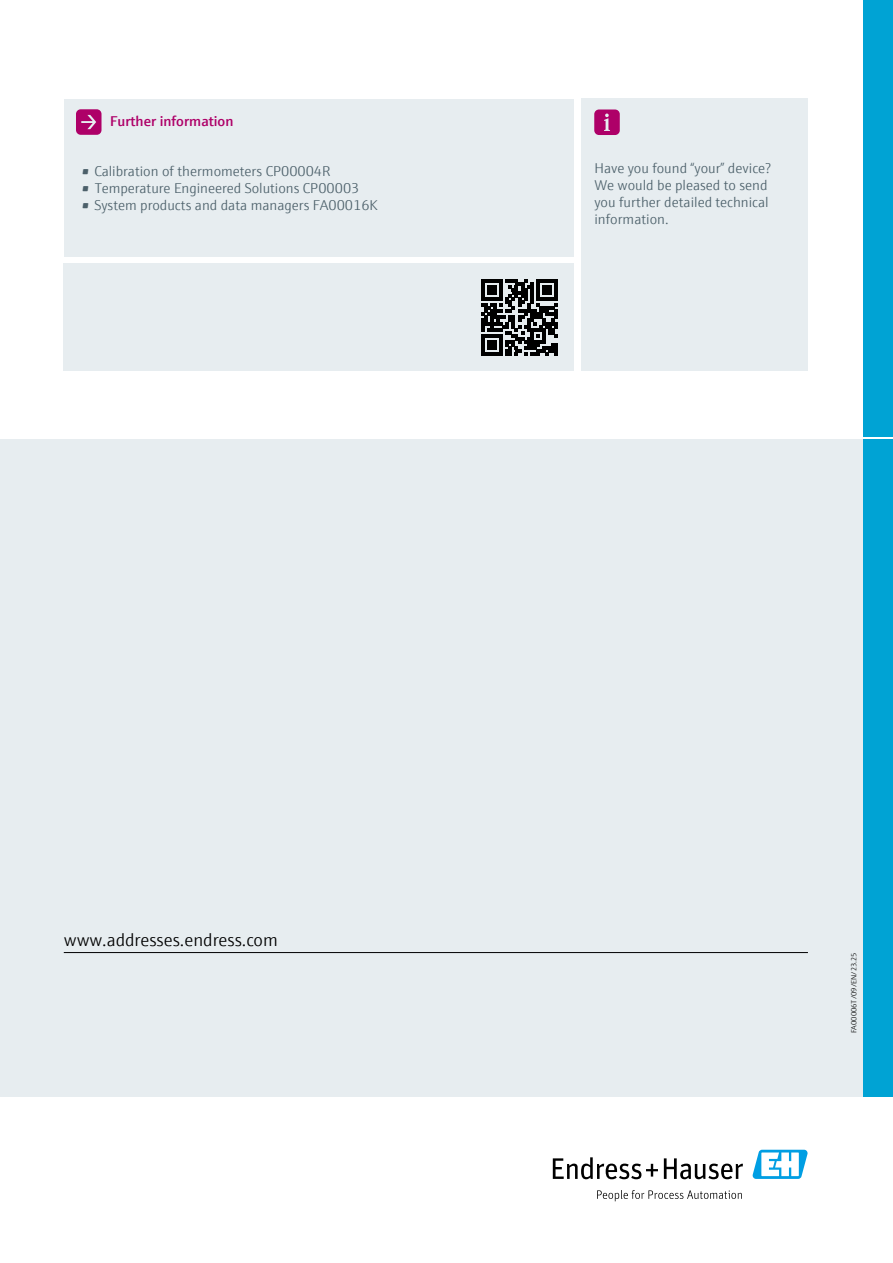
<style>
.page{position:relative;width:893px;height:1263px;background:#fff}
.page>*{position:absolute;margin:0;border:0;box-sizing:border-box;transform-origin:0 0}
.t1{font:300 18px "E+H Sans";color:#000}
.t2{font:300 14.25px/17px "E+H Sans";color:#4c606a}
.t3{font:600 14.25px "E+H Sans";color:#ae0068}
.t4{font:300 7.5px "E+H Sans";color:#000}
</style>
<div class="page">
<svg style="left:553px;top:1157px;width:105px;height:22px"></svg>
<svg style="left:664px;top:1158px;width:79px;height:21px"></svg>
<svg style="left:597px;top:1190px;width:145px;height:11px"></svg>
<svg style="left:752px;top:1150px;width:56px;height:29px"></svg>
<div style="left:863px;top:0;width:30px;height:437px;background:#00a3d4"></div>
<div style="left:863px;top:439px;width:30px;height:657px;background:#00a3d4"></div>
<div style="left:0;top:439px;width:863px;height:657px;background:#e7edf0"></div>
<div style="left:64px;top:264px;width:510px;height:107px;background:#e7edf0"></div>
<div style="left:64px;top:99px;width:509px;height:157px;background:#e7edf0"></div>
<div style="left:582px;top:99px;width:226px;height:272px;background:#e7edf0"></div>
<svg style="left:481px;top:279px;width:77px;height:77px"></svg>
<hr style="left:64px;top:952px;width:744px;height:1px;background:#000">
<svg style="left:76px;top:109px;width:26px;height:26px"></svg>
<svg style="left:594px;top:109px;width:26px;height:26px"></svg>
<p class="t3" style="left:110px;top:110px;width:125px">Further information</p>
<p class="t2" style="left:82px;top:161px;width:251px">• Calibration of thermometers CP00004R</p>
<p class="t2" style="left:82px;top:178px;width:279px">• Temperature Engineered Solutions CP00003</p>
<p class="t2" style="left:82px;top:195px;width:298px">• System products and data managers FA00016K</p>
<p class="t2" style="left:594px;top:158px;width:178px">Have you found “your” device?<br>We would be pleased to send you further detailed technical information.</p>
<p class="t1" style="left:64px;top:926px;width:216px">www.addresses.endress.com</p>
<p class="t4" style="left:848px;top:1033px;width:83px;rotate:-90deg">FA00006T/09/EN/23.25</p>
</div>
